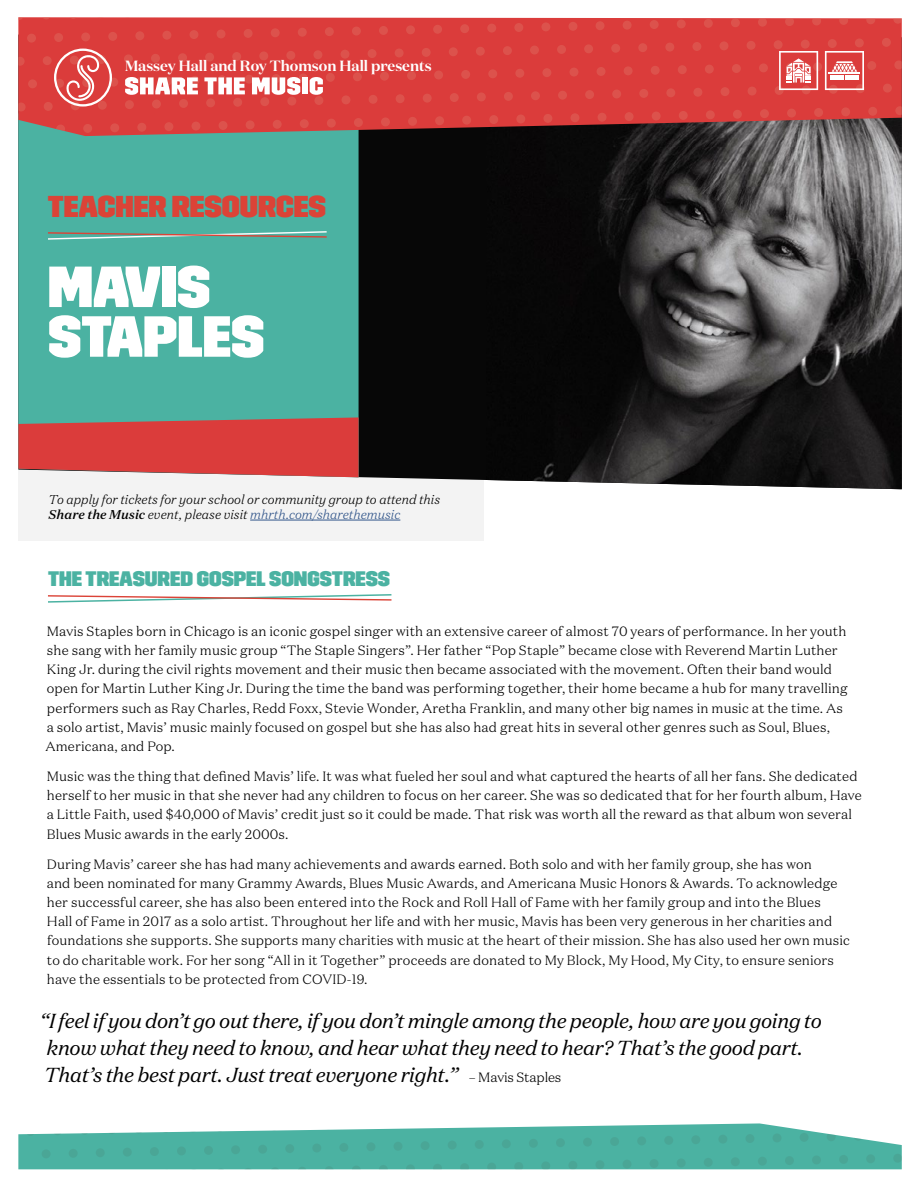
<style>
.page{position:relative;width:918px;height:1188px;background:#fff}
.page>*{position:absolute;margin:0;border:0;box-sizing:border-box;transform-origin:0 0}
.t1{font:57.75px/49.7px "Trim Poster";color:#fff}
.t2{font:30.15px "Trim Poster";color:#db4337}
.t3{font:21px "Trim Poster";color:#4bb2a2}
.t4{font:italic 20.25px/27px "Domaine Text";letter-spacing:-.02em;color:#000}
.t5{font:600 14.85px "Domaine Disp";color:#fff}
.t6{font:300 13.5px/19.2px "Domaine Text";letter-spacing:.01em;color:#000}
.t7{font:italic 300 12.75px/15.3px "Domaine Text";color:#000}
.s1{font-weight:500}
.s2{color:#31558a}
.s3{font-weight:300;font-style:normal;font-size:13.5px}
</style>
<div class="page">
<div style="left:18px;top:465px;width:466px;height:76px;background:#f3f3f3"></div>
<div style="left:346px;top:136px;width:140px;height:344px;background:#070707"></div>
<img style="left:486px;top:136px;width:416px;height:353px">
<div style="left:18px;top:136px;width:341px;height:281px;background:#4bb2a2"></div>
<svg style="left:18px;top:1123px;width:884px;height:46px;background:#65bcae"></svg>
<svg style="left:18px;top:17px;width:884px;height:119px;background:#cf4746"></svg>
<svg style="left:47px;top:230px;width:281px;height:10px;background:#75ab9e"></svg>
<svg style="left:18px;top:417px;width:341px;height:60px;background:#d14e4c"></svg>
<hr style="left:250px;top:520px;width:150px;height:1px;background:#31558a">
<svg style="left:48px;top:594px;width:344px;height:9px"></svg>
<p class="t5" style="left:125px;top:56px;width:308px">Massey Hall and Roy Thomson Hall presents</p>
<p class="t2" style="left:48px;top:189px;width:279px">TEACHER RESOURCES</p>
<p class="t1" style="left:48px;top:262px;width:218px">MAVIS<br>STAPLES</p>
<p class="t7" style="left:49px;top:491px;width:393px">To apply for tickets for your school or community group to attend this<br><span class="s1">Share the Music</span> event, please visit <span class="s2">mhrth.com/sharethemusic</span></p>
<p class="t3" style="left:48px;top:566px;width:344px">THE TREASURED GOSPEL SONGSTRESS</p>
<p class="t6" style="left:46px;top:621px;width:804px">Mavis Staples born in Chicago is an iconic gospel singer with an extensive career of almost 70 years of performance. In her youth she sang with her family music group “The Staple Singers”. Her father “Pop Staple” became close with Reverend Martin Luther King Jr. during the civil rights movement and their music then became associated with the movement. Often their band would open for Martin Luther King Jr. During the time the band was performing together, their home became a hub for many travelling performers such as Ray Charles, Redd Foxx, Stevie Wonder, Aretha Franklin, and many other big names in music at the time. As a solo artist, Mavis’ music mainly focused on gospel but she has also had great hits in several other genres such as Soul, Blues, Americana, and Pop.</p>
<p class="t6" style="left:47px;top:766px;width:817px">Music was the thing that defined Mavis’ life. It was what fueled her soul and what captured the hearts of all her fans. She dedicated herself to her music in that she never had any children to focus on her career. She was so dedicated that for her fourth album, Have a Little Faith, used $40,000 of Mavis’ credit just so it could be made. That risk was worth all the reward as that album won several Blues Music awards in the early 2000s.</p>
<p class="t6" style="left:47px;top:854px;width:805px">During Mavis’ career she has had many achievements and awards earned. Both solo and with her family group, she has won<br>and been nominated for many Grammy Awards, Blues Music Awards, and Americana Music Honors &amp; Awards. To acknowledge her successful career, she has also been entered into the Rock and Roll Hall of Fame with her family group and into the Blues<br>Hall of Fame in 2017 as a solo artist. Throughout her life and with her music, Mavis has been very generous in her charities and foundations she supports. She supports many charities with music at the heart of their mission. She has also used her own music to do charitable work. For her song “All in it Together” proceeds are donated to My Block, My Hood, My City, to ensure seniors have the essentials to be protected from COVID-19.</p>
<p class="t4" style="left:40px;top:1007px;width:784px">“I feel if you don’t go out there, if you don’t mingle among the people, how are you going to know what they need to know, and hear what they need to hear? That’s the good part.<br>That’s the best part. Just treat everyone right.” <span class="s3">– Mavis Staples</span></p>
</div>
